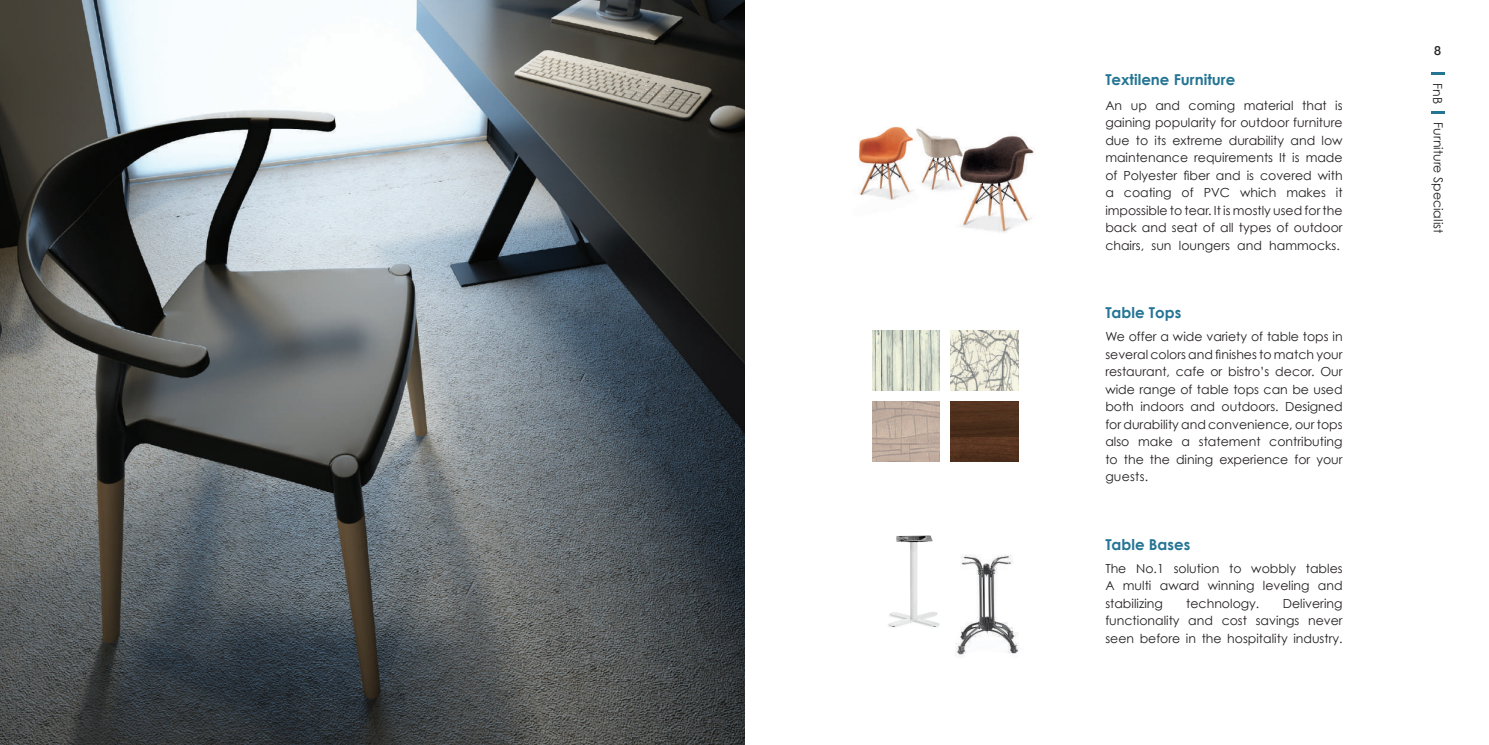
<style>
.page{position:relative;width:1489px;height:745px;background:#fff}
.page>*{position:absolute;margin:0;border:0;box-sizing:border-box;transform-origin:0 0}
.t1{font:700 15px "Century Gothic";color:#247594}
.t2{font:12.5px/17.5px "Century Gothic";color:#231f20;text-align:justify}
.t3{font:500 12.5px "Helvetica Neue";color:#231f20}
</style>
<div class="page">
<svg style="left:1431px;top:72px;width:12px;height:2px"></svg>
<svg style="left:1431px;top:111px;width:12px;height:2px"></svg>
<img style="left:888px;top:535px;width:52px;height:92px">
<img style="left:955px;top:555px;width:64px;height:101px">
<img style="left:0;top:0;width:744px;height:744px">
<img style="left:872px;top:401px;width:67px;height:60px">
<img style="left:872px;top:331px;width:67px;height:59px">
<img style="left:950px;top:401px;width:68px;height:60px">
<img style="left:950px;top:331px;width:68px;height:59px">
<img style="left:858px;top:126px;width:176px;height:107px">
<p class="t1" style="left:1105px;top:70px;width:131px">Textilene Furniture</p>
<p class="t2" style="left:1105px;top:96px;width:239px">An up and coming material that is gaining popularity for outdoor furniture due to its extreme durability and low maintenance requirements It is made of Polyester fiber and is covered with a coating of PVC which makes it impossible to tear. It is mostly used for the back and seat of all types of outdoor chairs, sun loungers and hammocks.</p>
<p class="t1" style="left:1105px;top:303px;width:77px">Table Tops</p>
<p class="t2" style="left:1105px;top:327px;width:239px">We offer a wide variety of table tops in several colors and finishes to match your restaurant, cafe or bistro’s decor. Our wide range of table tops can be used both indoors and outdoors. Designed for durability and convenience, our tops also make a statement contributing to the the dining experience for your guests.</p>
<p class="t1" style="left:1105px;top:534px;width:86px">Table Bases</p>
<p class="t2" style="left:1105px;top:559px;width:239px">The No.1 solution to wobbly tables A multi award winning leveling and stabilizing</p>
<p class="t2" style="left:1105px;top:594px;width:239px;text-indent:177px">Delivering functionality and cost savings never seen before in the hospitality industry.</p>
<p class="t2" style="left:1186px;top:594px;width:75px">technology.</p>
<p class="t3" style="left:1433px;top:40px;width:8px">8</p>
<p class="t2" style="left:1446px;top:83px;width:22px;rotate:90deg">FnB</p>
<p class="t2" style="left:1446px;top:122px;width:113px;rotate:90deg">Furniture Specialist</p>
</div>
